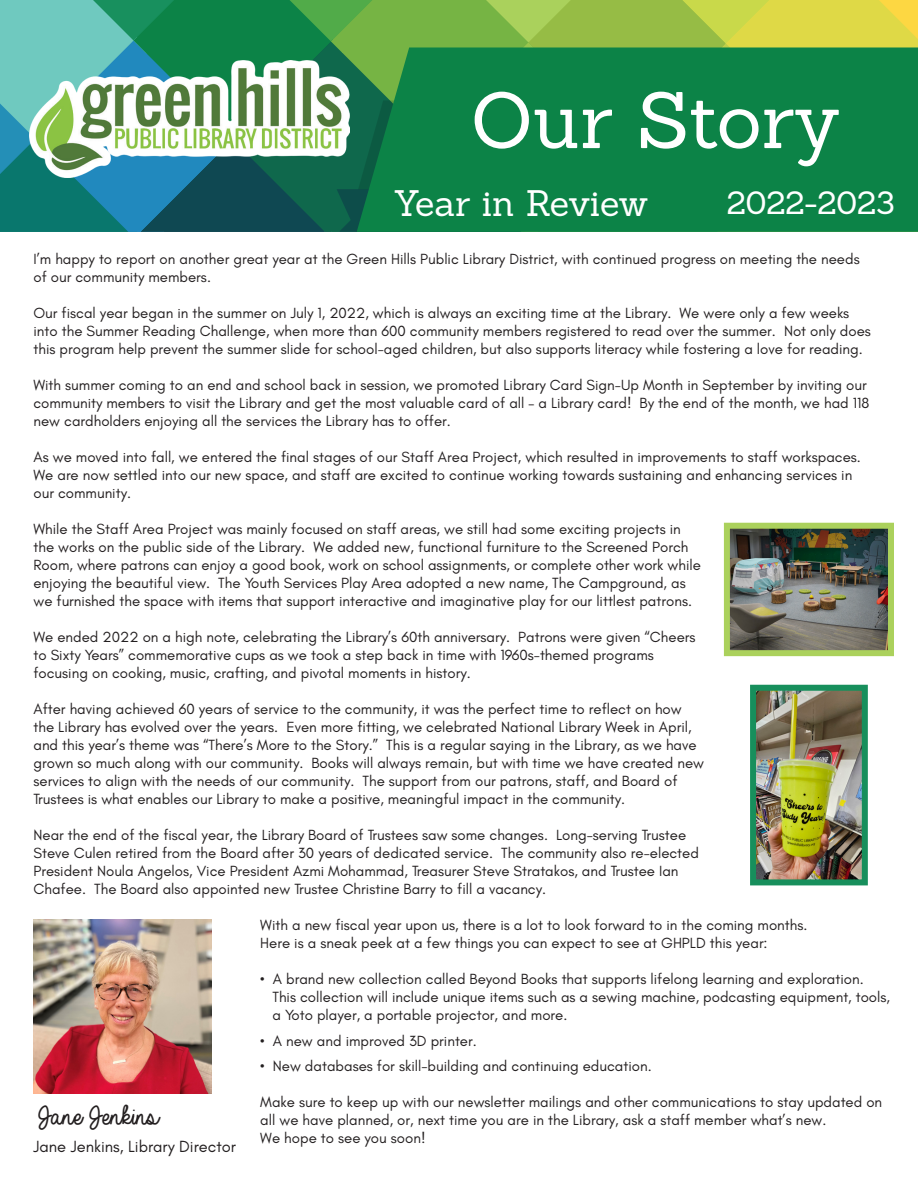
<style>
.page{position:relative;width:918px;height:1188px;background:#fff}
.page>*{position:absolute;margin:0;border:0;box-sizing:border-box;transform-origin:0 0}
.t1{font:78px "Sanchez";letter-spacing:-.005em;color:#fff}
.t2{font:36px "Sanchez";letter-spacing:-.01em;color:#fff}
.t3{font:31.5px "Sanchez";color:#fff}
.t4{font:30px "Always In My Heart";color:#231f20}
.t5{font:16.5px "Glacial Indifference";color:#231f20}
.t6{font:15px/18px "Glacial Indifference";color:#231f20}
</style>
<div class="page">
<svg style="left:0;top:0;width:918px;height:232px;background:#559d64"></svg>
<div style="left:357px;top:47px;width:561px;height:185px;background:#0c8347"></div>
<img style="left:33px;top:919px;width:178px;height:175px">
<img style="left:731px;top:530px;width:156px;height:119px">
<div style="left:724px;top:523px;width:170px;height:133px;border:6px solid #abd15c"></div>
<img style="left:757px;top:692px;width:104px;height:186px">
<div style="left:750px;top:685px;width:118px;height:200px;border:6px solid #178f5c"></div>
<img style="left:30px;top:60px;width:320px;height:117px">
<p class="t1" style="left:471px;top:70px;width:371px">Our Story</p>
<p class="t2" style="left:393px;top:179px;width:257px">Year in Review</p>
<p class="t3" style="left:727px;top:182px;width:169px">2022-2023</p>
<p class="t6" style="left:33px;top:250px;width:828px">I’m happy to report on another great year at the Green Hills Public Library District, with continued progress on meeting the needs of our community members.</p>
<p class="t6" style="left:33px;top:304px;width:839px">Our fiscal year began in the summer on July 1, 2022, which is always an exciting time at the Library. We were only a few weeks into the Summer Reading Challenge, when more than 600 community members registered to read over the summer. Not only does this program help prevent the summer slide for school-aged children, but also supports literacy while fostering a love for reading.</p>
<p class="t6" style="left:33px;top:376px;width:837px">With summer coming to an end and school back in session, we promoted Library Card Sign-Up Month in September by inviting our community members to visit the Library and get the most valuable card of all – a Library card! By the end of the month, we had 118 new cardholders enjoying all the services the Library has to offer.</p>
<p class="t6" style="left:33px;top:448px;width:829px">As we moved into fall, we entered the final stages of our Staff Area Project, which resulted in improvements to staff workspaces.<br>We are now settled into our new space, and staff are excited to continue working towards sustaining and enhancing services in our community.</p>
<p class="t6" style="left:33px;top:520px;width:669px">While the Staff Area Project was mainly focused on staff areas, we still had some exciting projects in the works on the public side of the Library. We added new, functional furniture to the Screened Porch Room, where patrons can enjoy a good book, work on school assignments, or complete other work while enjoying the beautiful view. The Youth Services Play Area adopted a new name, The Campground, as we furnished the space with items that support interactive and imaginative play for our littlest patrons.</p>
<p class="t6" style="left:33px;top:628px;width:664px">We ended 2022 on a high note, celebrating the Library’s 60th anniversary. Patrons were given “Cheers to Sixty Years” commemorative cups as we took a step back in time with 1960s-themed programs focusing on cooking, music, crafting, and pivotal moments in history.</p>
<p class="t6" style="left:33px;top:700px;width:672px">After having achieved 60 years of service to the community, it was the perfect time to reflect on how the Library has evolved over the years. Even more fitting, we celebrated National Library Week in April, and this year’s theme was “There’s More to the Story.” This is a regular saying in the Library, as we have grown so much along with our community. Books will always remain, but with time we have created new services to align with the needs of our community. The support from our patrons, staff, and Board of Trustees is what enables our Library to make a positive, meaningful impact in the community.</p>
<p class="t6" style="left:33px;top:826px;width:667px">Near the end of the fiscal year, the Library Board of Trustees saw some changes. Long-serving Trustee Steve Culen retired from the Board after 30 years of dedicated service. The community also re-elected President Noula Angelos, Vice President Azmi Mohammad, Treasurer Steve Stratakos, and Trustee Ian Chafee. The Board also appointed new Trustee Christine Barry to fill a vacancy.</p>
<p class="t4" style="left:33px;top:1099px;width:121px">Jane Jenkins</p>
<p class="t5" style="left:33px;top:1137px;width:204px">Jane Jenkins, Library Director</p>
<p class="t6" style="left:260px;top:917px;width:549px">With a new fiscal year upon us, there is a lot to look forward to in the coming months.</p>
<p class="t6" style="left:260px;top:935px;width:509px">Here is a sneak peek at a few things you can expect to see at GHPLD this year:</p>
<p class="t6" style="left:272px;top:971px;width:619px;text-indent:-12px">• A brand new collection called Beyond Books that supports lifelong learning and exploration.<br>This collection will include unique items such as a sewing machine, podcasting equipment, tools, a Yoto player, a portable projector, and more.</p>
<p class="t6" style="left:260px;top:1032px;width:218px">• A new and improved 3D printer.</p>
<p class="t6" style="left:260px;top:1058px;width:393px">• New databases for skill-building and continuing education.</p>
<p class="t6" style="left:260px;top:1094px;width:624px">Make sure to keep up with our newsletter mailings and other communications to stay updated on all we have planned, or, next time you are in the Library, ask a staff member what’s new.</p>
<p class="t6" style="left:260px;top:1130px;width:167px">We hope to see you soon!</p>
</div>
